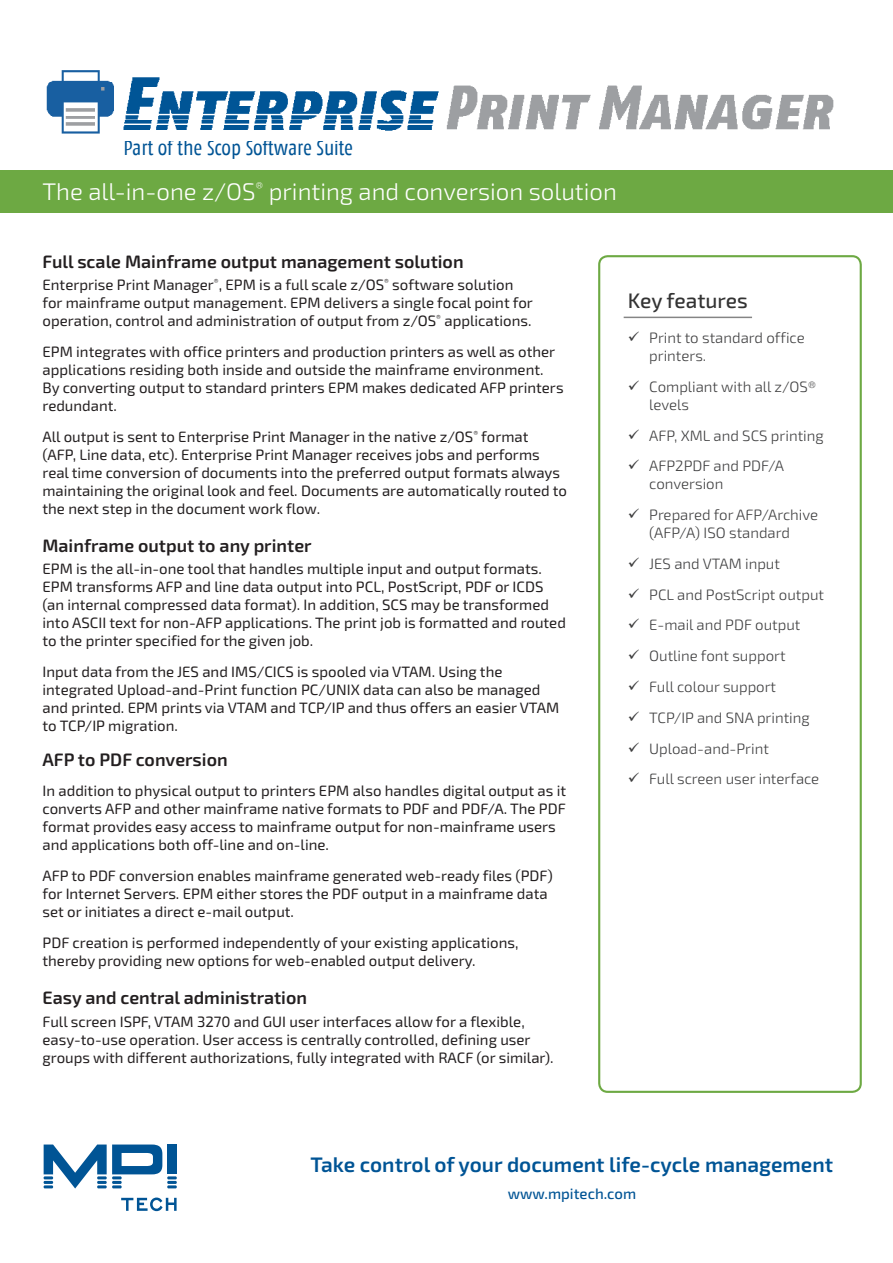
<style>
.page{position:relative;width:893px;height:1263px;background:#fff}
.page>*{position:absolute;margin:0;border:0;box-sizing:border-box;transform-origin:0 0}
.UK___Title___Tagline{font:300 24px "Exo 2";color:#fff}
.t1{font:600 21px "Exo 2";color:#005495}
.UK___Title___Logo_ta{font:21px "Fago Co Tf";letter-spacing:-.005em;color:#005495}
.UK___Box___Heading{font:500 21px "Exo 2";color:#333}
.UK___Normal___Headin{font:600 18px "Exo 2";color:#231f20}
.UK___Normal{font:600 18px "Exo 2";color:#231f20}
.UK___Normal-2{font:15px/18px "Exo 2";color:#231f20}
.t2{font:300 15px/18px "Exo 2";color:#3e3e3f}
.t3{font:500 15px "Exo 2";color:#005495}
</style>
<div class="page">
<svg style="left:44px;top:1144px;width:133px;height:44px"></svg>
<svg style="left:121px;top:1197px;width:56px;height:14px"></svg>
<div style="left:598px;top:255px;width:264px;height:838px;border:2px solid #6da943;border-radius:9px"></div>
<div style="left:0;top:170px;width:893px;height:43px;background:#6da943"></div>
<hr style="left:624px;top:317px;width:128px;height:1px;background:#858585">
<img style="left:46px;top:70px;width:788px;height:64px">
<p class="UK___Title___Logo_ta" style="left:124px;top:136px;width:231px">Part of the Scop Software Suite</p>
<p class="UK___Title___Tagline" style="left:43px;top:177px;width:576px">The all-in-one z/OS<sup>®</sup> printing and conversion solution</p>
<p class="UK___Normal___Headin" style="left:43px;top:251px;width:423px">Full scale Mainframe output management solution</p>
<p class="UK___Normal-2" style="left:43px;top:276px;width:492px">Enterprise Print Manager<sup>®</sup>, EPM is a full scale z/OS<sup>®</sup> software solution for mainframe output management. EPM delivers a single focal point for operation, control and administration of output from z/OS<sup>®</sup> applications.</p>
<p class="UK___Normal-2" style="left:43px;top:343px;width:523px">EPM integrates with office printers and production printers as well as other applications residing both inside and outside the mainframe environment.<br>By converting output to standard printers EPM makes dedicated AFP printers redundant.</p>
<p class="UK___Normal-2" style="left:43px;top:428px;width:526px">All output is sent to Enterprise Print Manager in the native z/OS<sup>®</sup> format<br>(AFP, Line data, etc). Enterprise Print Manager receives jobs and performs real time conversion of documents into the preferred output formats always maintaining the original look and feel. Documents are automatically routed to the next step in the document work flow.</p>
<p class="UK___Normal___Headin" style="left:43px;top:535px;width:271px">Mainframe output to any printer</p>
<p class="UK___Normal-2" style="left:43px;top:560px;width:525px">EPM is the all-in-one tool that handles multiple input and output formats.<br>EPM transforms AFP and line data output into PCL, PostScript, PDF or ICDS (an internal compressed data format). In addition, SCS may be transformed into ASCII text for non-AFP applications. The print job is formatted and routed to the printer specified for the given job.</p>
<p class="UK___Normal-2" style="left:43px;top:663px;width:518px">Input data from the JES and IMS/CICS is spooled via VTAM. Using the integrated Upload-and-Print function PC/UNIX data can also be managed and printed. EPM prints via VTAM and TCP/IP and thus offers an easier VTAM to TCP/IP migration.</p>
<p class="UK___Normal" style="left:43px;top:748px;width:187px">AFP to PDF conversion</p>
<p class="UK___Normal-2" style="left:43px;top:782px;width:525px">In addition to physical output to printers EPM also handles digital output as it converts AFP and other mainframe native formats to PDF and PDF/A. The PDF format provides easy access to mainframe output for non-mainframe users and applications both off-line and on-line.</p>
<p class="UK___Normal-2" style="left:43px;top:867px;width:512px">AFP to PDF conversion enables mainframe generated web-ready files (PDF) for Internet Servers. EPM either stores the PDF output in a mainframe data set or initiates a direct e-mail output.</p>
<p class="UK___Normal-2" style="left:43px;top:934px;width:478px">PDF creation is performed independently of your existing applications, thereby providing new options for web-enabled output delivery.</p>
<p class="UK___Normal___Headin" style="left:43px;top:987px;width:266px">Easy and central administration</p>
<p class="UK___Normal-2" style="left:43px;top:1013px;width:513px">Full screen ISPF, VTAM 3270 and GUI user interfaces allow for a flexible, easy-to-use operation. User access is centrally controlled, defining user groups with different authorizations, fully integrated with RACF (or similar).</p>
<p class="UK___Box___Heading" style="left:628px;top:288px;width:121px">Key features</p>
<p class="t2" style="left:649px;top:329px;width:157px">Print to standard office printers.</p>
<p class="t2" style="left:649px;top:378px;width:169px">Compliant with all z/OS® levels</p>
<p class="t2" style="left:649px;top:427px;width:176px">AFP, XML and SCS printing</p>
<p class="t2" style="left:649px;top:457px;width:136px">AFP2PDF and PDF/A conversion</p>
<p class="t2" style="left:649px;top:506px;width:171px">Prepared for AFP/Archive (AFP/A) ISO standard</p>
<p class="t2" style="left:649px;top:555px;width:132px">JES and VTAM input</p>
<p class="t2" style="left:649px;top:586px;width:176px">PCL and PostScript output</p>
<p class="t2" style="left:649px;top:616px;width:153px">E-mail and PDF output</p>
<p class="t2" style="left:649px;top:647px;width:138px">Outline font support</p>
<p class="t2" style="left:649px;top:678px;width:128px">Full colour support</p>
<p class="t2" style="left:649px;top:709px;width:162px">TCP/IP and SNA printing</p>
<p class="t2" style="left:649px;top:739px;width:121px">Upload-and-Print</p>
<p class="t2" style="left:649px;top:770px;width:172px">Full screen user interface</p>
<h2 class="t1" style="left:311px;top:1152px;width:524px">Take control of your document life-cycle management</h2>
<p class="t3" style="left:508px;top:1184px;width:130px">www.mpitech.com</p>
</div>
